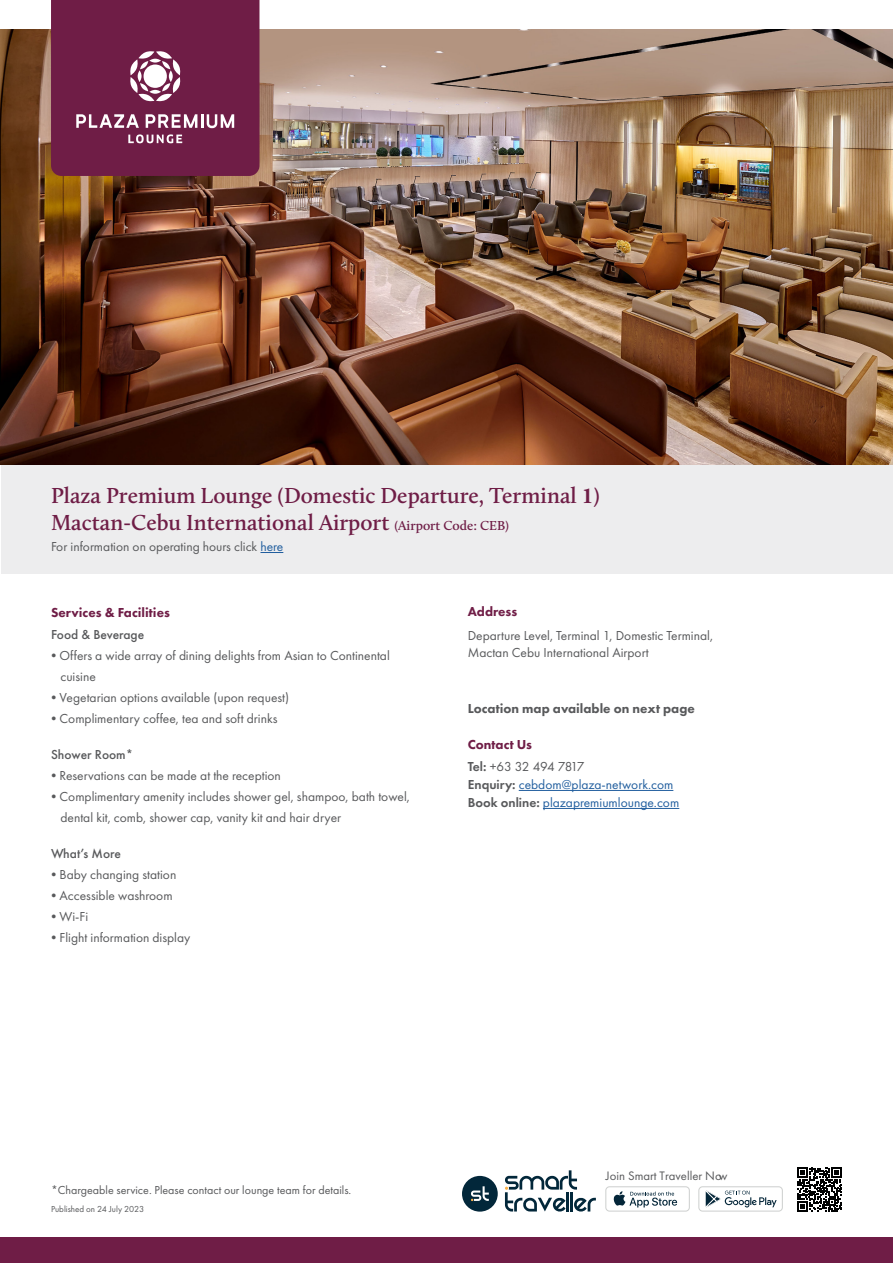
<style>
.page{position:relative;width:893px;height:1263px;background:#fff}
.page>*{position:absolute;margin:0;border:0;box-sizing:border-box;transform-origin:0 0}
.t1{font:600 22.5px/27px "Calluna";color:#6f1d46}
.t2{font:13.5px/21px "Futura PT";color:#58595b}
.t3{font:13.5px/18px "Futura PT";color:#215e9e}
.t4{font:500 13.5px "Futura PT";color:#58595b}
.t5{font:800 13.5px "Futura PT";color:#58595b}
.t6{font:13.5px/22.2px "Futura PT";letter-spacing:-.05em;color:#58595b}
.t7{font:800 13.5px "Futura PT";color:#6f1d46}
.t8{font:800 13.5px "Futura PT";color:#701e47}
.t9{font:12.75px "Futura PT";color:#58595b}
.t10{font:12px "Futura PT";color:#58595b}
.t11{font:9px "Futura PT";color:#58595b}
.s1{font-family:"Adobe Garamond Pro";font-weight:700}
.s2{font-size:13.5px}
.s3{color:#215e9e}
.s4{font-weight:800;color:#6f1d46}
.s5{font-weight:600}
.s6{font-weight:600;color:#58595b}
</style>
<div class="page">
<div style="left:462px;top:1176px;width:36px;height:35px;background:#02273a;border-radius:50%"></div>
<svg style="left:471px;top:1186px;width:18px;height:15px"></svg>
<svg style="left:505px;top:1170px;width:91px;height:42px"></svg>
<svg style="left:605px;top:1186px;width:85px;height:25px"></svg>
<div style="left:606px;top:1187px;width:83px;height:23px;background:#fff;border-radius:3px"></div>
<svg style="left:613px;top:1191px;width:64px;height:16px"></svg>
<svg style="left:698px;top:1186px;width:85px;height:25px"></svg>
<div style="left:699px;top:1187px;width:83px;height:23px;background:#fff;border-radius:3px"></div>
<svg style="left:705px;top:1190px;width:72px;height:17px"></svg>
<svg style="left:797px;top:1211px;width:41px;height:1px"></svg>
<svg style="left:797px;top:1167px;width:45px;height:44px"></svg>
<div style="left:1px;top:464px;width:891px;height:110px;background:#ededee"></div>
<div style="left:0;top:1237px;width:893px;height:26px;background:#6f1d46"></div>
<img style="left:1px;top:29px;width:892px;height:435px">
<svg style="left:260px;top:552px;width:23px;height:1px"></svg>
<hr style="left:519px;top:790px;width:154px;height:1px;background:#215e9e">
<hr style="left:543px;top:808px;width:136px;height:1px;background:#215e9e">
<svg style="left:51px;top:0;width:208px;height:176px;background:#782b51"></svg>
<h1 class="t1" style="left:51px;top:482px;width:550px">Plaza Premium Lounge (Domestic Departure, Terminal <span class="s1">1</span>)<br>Mactan-Cebu International Airport <span class="s2">(Airport Code: CEB)</span></h1>
<p class="t2" style="left:51px;top:536px;width:234px">For information on operating hours click <span class="s3">here</span></p>
<p class="t7" style="left:51px;top:604px;width:120px">Services &amp; Facilities</p>
<p class="t4" style="left:51px;top:626px;width:95px">Food &amp; Beverage</p>
<p class="t2" style="left:60px;top:645px;width:331px;text-indent:-9px">• Offers a wide array of dining delights from Asian to Continental cuisine</p>
<p class="t2" style="left:51px;top:687px;width:240px">• Vegetarian options available (upon request)</p>
<p class="t2" style="left:51px;top:708px;width:228px">• Complimentary coffee, tea and soft drinks</p>
<p class="t4" style="left:51px;top:746px;width:84px">Shower Room*</p>
<p class="t2" style="left:51px;top:765px;width:231px">• Reservations can be made at the reception</p>
<p class="t2" style="left:60px;top:786px;width:351px;text-indent:-9px">• Complimentary amenity includes shower gel, shampoo, bath towel, dental kit, comb, shower cap, vanity kit and hair dryer</p>
<p class="t4" style="left:51px;top:845px;width:71px">What’s More</p>
<p class="t2" style="left:51px;top:864px;width:127px">• Baby changing station</p>
<p class="t2" style="left:51px;top:885px;width:123px">• Accessible washroom</p>
<p class="t2" style="left:51px;top:906px;width:39px">• Wi-Fi</p>
<p class="t2" style="left:51px;top:927px;width:141px">• Flight information display</p>
<p class="t8" style="left:468px;top:603px;width:51px">Address</p>
<p class="t2" style="left:468px;top:628px;width:247px;line-height:16.2px">Departure Level, Terminal 1, Domestic Terminal,<br>Mactan Cebu International Airport</p>
<p class="t5" style="left:468px;top:700px;width:229px">Location map available on next page</p>
<p class="t6" style="left:468px;top:733px;width:118px"><span class="s4">Contact Us<br></span><span class="s5">Tel:</span> +63 32 494 7817</p>
<p class="t3" style="left:468px;top:775px;width:213px"><span class="s6">Enquiry:</span> cebdom@plaza-network.com<br><span class="s6">Book online:</span> plazapremiumlounge.com</p>
<p class="t10" style="left:51px;top:1183px;width:302px">*Chargeable service. Please contact our lounge team for details.</p>
<p class="t11" style="left:51px;top:1203px;width:95px">Published on 24 July 2023</p>
<p class="t9" style="left:606px;top:1168px;width:123px">Join Smart Traveller Now</p>
</div>
